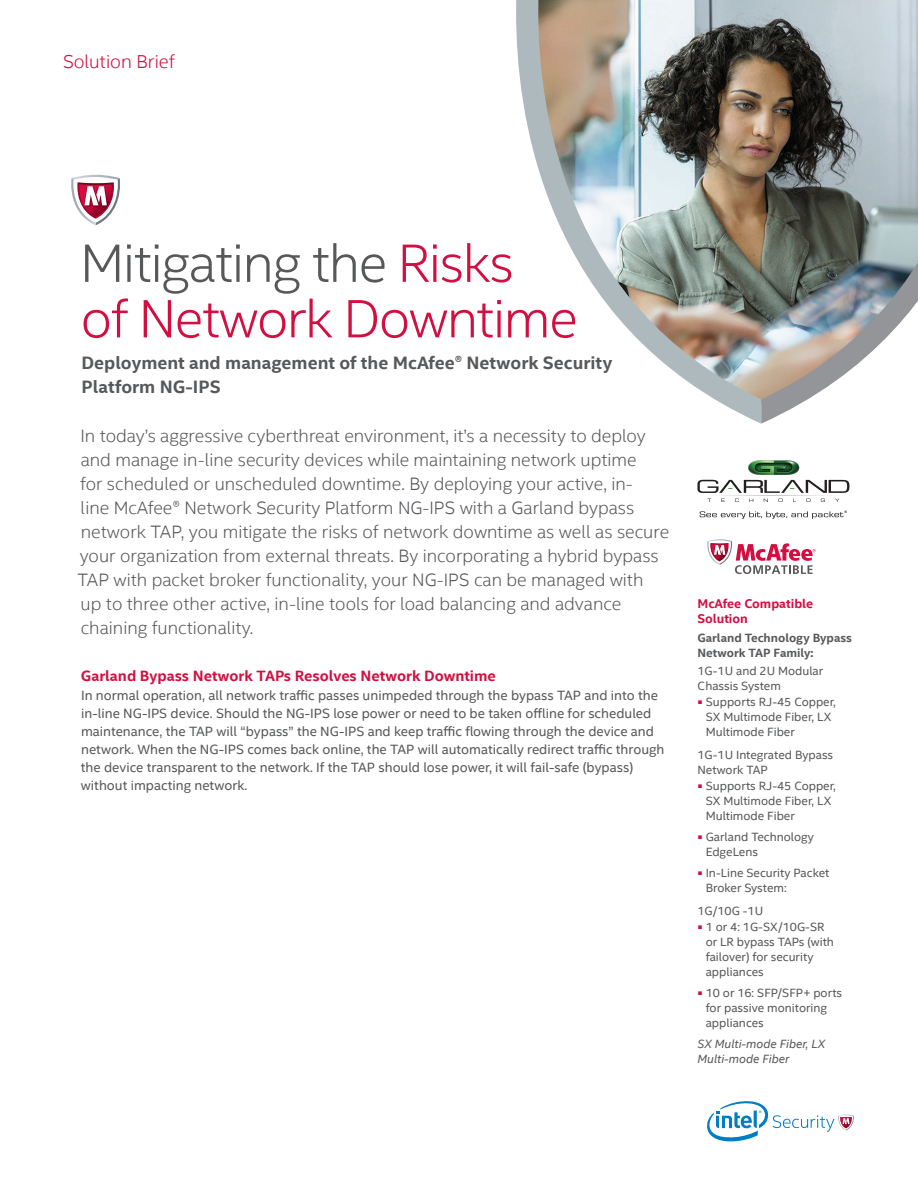
<style>
.page{position:relative;width:918px;height:1188px;background:#fff}
.page>*{position:absolute;margin:0;border:0;box-sizing:border-box;transform-origin:0 0}
.t1{font:300 54px/55.5px "Intel Clear";letter-spacing:-.025em;color:#d20f41}
.t2{font:300 18.75px "Intel Clear";color:#d20f41}
.t3{font:300 18px/24px "Intel Clear";color:#57585a}
.t4{font:700 18px/24px "Intel Clear";color:#57585a}
.t5{font:700 15px "Intel Clear";color:#d20f41}
.t6{font:13.5px/18px "Intel Clear";color:#57585a}
.t7{font:700 12.75px/15px "Intel Clear";color:#d20f41}
.t8{font:12px/15px "Intel Clear";color:#57585a}
.t9{font:700 12px/15px "Intel Clear";color:#57585a}
.t10{font:italic 12px/15.8px "Intel Clear";color:#57585a}
.s1{color:#57585a}
</style>
<div class="page">
<svg style="left:707px;top:1101px;width:147px;height:40px"></svg>
<svg style="left:71px;top:175px;width:49px;height:50px"></svg>
<img style="left:761px;top:0;width:157px;height:424px">
<img style="left:516px;top:0;width:245px;height:424px">
<img style="left:697px;top:460px;width:153px;height:58px">
<svg style="left:707px;top:539px;width:109px;height:35px"></svg>
<p class="t2" style="left:63px;top:51px;width:113px">Solution Brief</p>
<h1 class="t1" style="left:80px;top:236px;width:499px"><span class="s1">Mitigating the</span> Risks<br>of Network Downtime</h1>
<p class="t4" style="left:82px;top:351px;width:532px">Deployment and management of the McAfee® Network Security<br>Platform NG-IPS</p>
<p class="t3" style="left:77px;top:424px;width:593px">In today’s aggressive cyberthreat environment, it’s a necessity to deploy and manage in-line security devices while maintaining network uptime<br>for scheduled or unscheduled downtime. By deploying your active, in-<br>line McAfee® Network Security Platform NG-IPS with a Garland bypass network TAP, you mitigate the risks of network downtime as well as secure your organization from external threats. By incorporating a hybrid bypass TAP with packet broker functionality, your NG-IPS can be managed with<br>up to three other active, in-line tools for load balancing and advance chaining functionality.</p>
<p class="t5" style="left:81px;top:666px;width:417px">Garland Bypass Network TAPs Resolves Network Downtime</p>
<p class="t6" style="left:81px;top:686px;width:585px">In normal operation, all network traffic passes unimpeded through the bypass TAP and into the in-line NG-IPS device. Should the NG-IPS lose power or need to be taken offline for scheduled maintenance, the TAP will “bypass” the NG-IPS and keep traffic flowing through the device and network. When the NG-IPS comes back online, the TAP will automatically redirect traffic through the device transparent to the network. If the TAP should lose power, it will fail-safe (bypass) without impacting network.</p>
<p class="t7" style="left:698px;top:596px;width:117px">McAfee Compatible<br>Solution</p>
<p class="t9" style="left:698px;top:630px;width:156px">Garland Technology Bypass<br>Network TAP Family:</p>
<p class="t8" style="left:698px;top:663px;width:127px">1G-1U and 2U Modular<br>Chassis System</p>
<p class="t8" style="left:706px;top:695px;width:132px;text-indent:-7px"><sup>■</sup> Supports RJ-45 Copper,<br>SX Multimode Fiber, LX<br>Multimode Fiber</p>
<p class="t8" style="left:698px;top:747px;width:137px">1G-1U Integrated Bypass<br>Network TAP</p>
<p class="t8" style="left:706px;top:779px;width:132px;text-indent:-7px"><sup>■</sup> Supports RJ-45 Copper,<br>SX Multimode Fiber, LX<br>Multimode Fiber</p>
<p class="t8" style="left:706px;top:830px;width:110px;text-indent:-7px"><sup>■</sup> Garland Technology<br>EdgeLens</p>
<p class="t8" style="left:706px;top:866px;width:125px;text-indent:-7px"><sup>■</sup> In-Line Security Packet<br>Broker System:</p>
<p class="t8" style="left:698px;top:903px;width:67px">1G/10G -1U</p>
<p class="t8" style="left:706px;top:920px;width:130px;text-indent:-7px"><sup>■</sup> 1 or 4: 1G-SX/10G-SR or LR bypass TAPs (with failover) for security appliances</p>
<p class="t8" style="left:706px;top:986px;width:138px;text-indent:-7px"><sup>■</sup> 10 or 16: SFP/SFP+ ports for passive monitoring appliances</p>
<p class="t10" style="left:698px;top:1036px;width:129px">SX Multi-mode Fiber, LX<br>Multi-mode Fiber</p>
</div>
